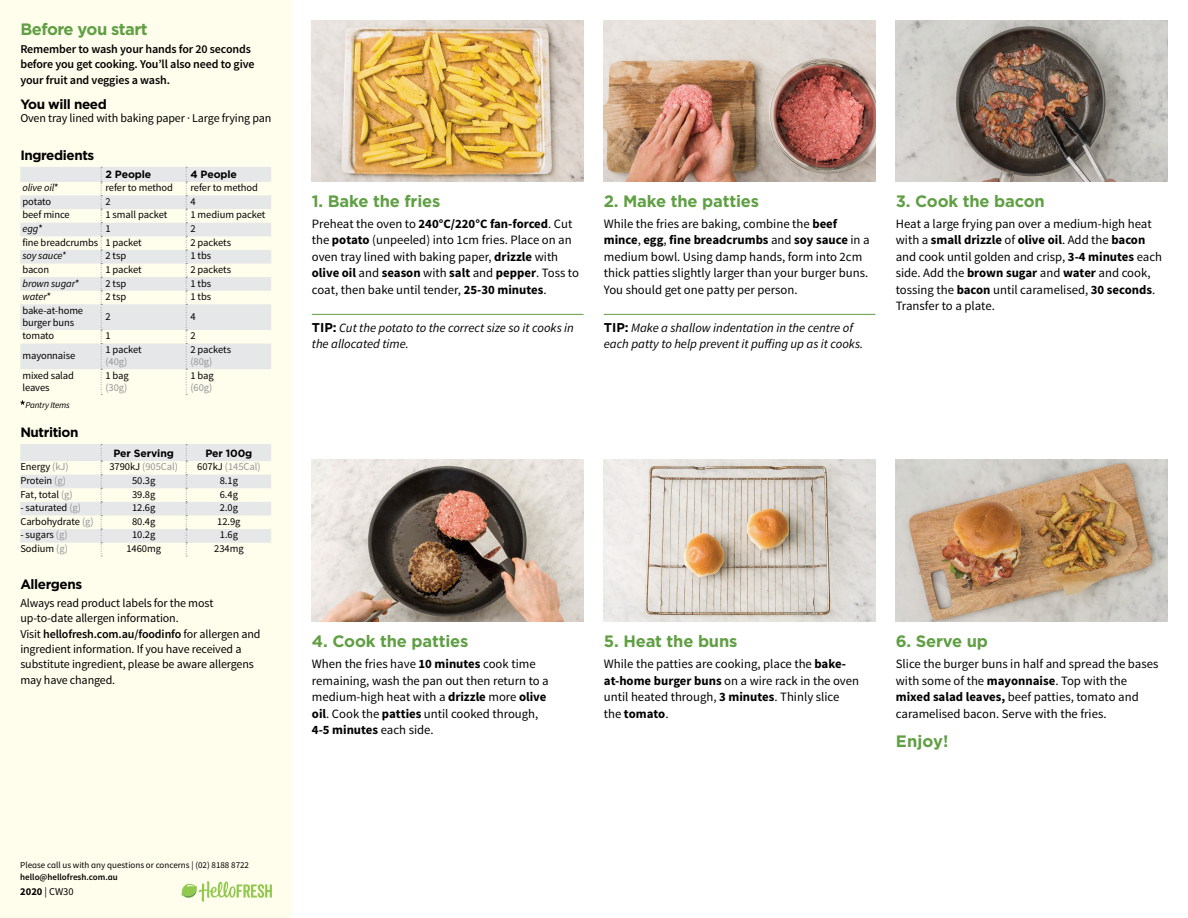
<style>
.page{position:relative;width:1188px;height:918px;background:#fff}
.page>*{position:absolute;margin:0;border:0;box-sizing:border-box;transform-origin:0 0}
.t1{font:700 16.5px "Gotham";letter-spacing:-.01em;color:#609f43}
.t2{font:700 16.5px "Gotham";letter-spacing:-.03em;color:#609f43}
.t3{font:700 13.5px "Gotham";letter-spacing:-.03em;color:#000}
.t4{font:12.75px/16.5px "Source Sans Pro";color:#000}
.t5{font:italic 12.75px/16.5px "Source Sans Pro";color:#000}
.t6{font:12px/15.3px "Source Sans Pro";letter-spacing:-.01em;color:#000}
.t7{font:600 12px/15.3px "Source Sans Pro";letter-spacing:-.01em;color:#000}
.t8{font:10.5px/12px "Source Sans Pro";letter-spacing:-.01em;color:#000}
.t9{font:10.5px "Source Sans Pro";letter-spacing:-.005em;color:#939598}
.t10{font:italic 10.5px "Source Sans Pro";letter-spacing:-.01em;color:#000}
.t11{font:700 10.5px "Gotham";letter-spacing:-.01em;color:#000}
.t12{font:9px "Source Sans Pro";color:#000}
.t13{font:600 9px "Source Sans Pro";color:#000}
.t14{font:italic 9px "Source Sans Pro";letter-spacing:-.02em;color:#000}
.s1{font-style:normal}
.s2{color:#939598}
.s3{color:#000}
.s4{font-weight:600}
.s5{font-weight:700}
.s6{font-family:"Gotham";font-weight:700;font-style:normal}
</style>
<div class="page">
<div style="left:0;top:0;width:292px;height:918px;background:#fffdec"></div>
<svg style="left:182px;top:881px;width:90px;height:21px"></svg>
<hr style="left:312px;top:314px;width:272px;height:1px;background:#609f43">
<hr style="left:604px;top:314px;width:271px;height:1px;background:#609f43">
<svg style="left:20px;top:167px;width:251px;height:202px;fill:#e6e7e8"></svg>
<svg style="left:101px;top:167px;width:1px;height:228px"></svg>
<svg style="left:186px;top:167px;width:1px;height:228px"></svg>
<svg style="left:20px;top:400px;width:5px;height:5px"></svg>
<svg style="left:20px;top:444px;width:251px;height:113px"></svg>
<img style="left:312px;top:459px;width:272px;height:162px">
<img style="left:604px;top:459px;width:272px;height:162px">
<img style="left:896px;top:459px;width:272px;height:162px">
<img style="left:312px;top:20px;width:272px;height:161px">
<img style="left:604px;top:20px;width:272px;height:161px">
<img style="left:896px;top:20px;width:272px;height:161px">
<p class="t2" style="left:20px;top:18px;width:129px">Before you start</p>
<p class="t7" style="left:20px;top:42px;width:236px">Remember to wash your hands for 20 seconds before you get cooking. You’ll also need to give your fruit and veggies a wash.</p>
<p class="t3" style="left:20px;top:95px;width:88px">You will need</p>
<p class="t6" style="left:20px;top:111px;width:252px">Oven tray lined with baking paper · Large frying pan</p>
<p class="t3" style="left:20px;top:146px;width:75px">Ingredients</p>
<p class="t11" style="left:105px;top:167px;width:47px">2 People</p>
<p class="t11" style="left:190px;top:167px;width:48px">4 People</p>
<p class="t10" style="left:22px;top:181px;width:38px">olive oil<span class="s1">*</span></p>
<p class="t8" style="left:105px;top:182px;width:69px">refer to method</p>
<p class="t8" style="left:190px;top:182px;width:69px">refer to method</p>
<p class="t8" style="left:22px;top:196px;width:30px">potato</p>
<p class="t8" style="left:105px;top:196px;width:7px">2</p>
<p class="t8" style="left:190px;top:196px;width:7px">4</p>
<p class="t8" style="left:22px;top:209px;width:49px">beef mince</p>
<p class="t8" style="left:105px;top:209px;width:63px">1 small packet</p>
<p class="t8" style="left:190px;top:209px;width:76px">1 medium packet</p>
<p class="t10" style="left:22px;top:222px;width:22px">egg<span class="s1">*</span></p>
<p class="t8" style="left:105px;top:223px;width:7px">1</p>
<p class="t8" style="left:190px;top:223px;width:7px">2</p>
<p class="t8" style="left:22px;top:236px;width:121px">fine breadcrumbs 1 packet</p>
<p class="t8" style="left:190px;top:236px;width:42px">2 packets</p>
<p class="t10" style="left:22px;top:249px;width:45px">soy sauce*</p>
<p class="t8" style="left:105px;top:250px;width:22px">2 tsp</p>
<p class="t8" style="left:190px;top:250px;width:22px">1 tbs</p>
<p class="t8" style="left:22px;top:264px;width:28px">bacon</p>
<p class="t8" style="left:105px;top:264px;width:38px">1 packet</p>
<p class="t8" style="left:190px;top:264px;width:42px">2 packets</p>
<p class="t10" style="left:22px;top:277px;width:59px">brown sugar<span class="s1">*</span></p>
<p class="t8" style="left:105px;top:277px;width:22px">2 tsp</p>
<p class="t8" style="left:190px;top:277px;width:22px">1 tbs</p>
<p class="t10" style="left:22px;top:290px;width:30px">water<span class="s1">*</span></p>
<p class="t8" style="left:105px;top:291px;width:22px">2 tsp</p>
<p class="t8" style="left:190px;top:291px;width:22px">1 tbs</p>
<p class="t8" style="left:22px;top:304px;width:62px">bake-at-home burger buns</p>
<p class="t8" style="left:105px;top:310px;width:7px">2</p>
<p class="t8" style="left:190px;top:310px;width:7px">4</p>
<p class="t8" style="left:22px;top:330px;width:33px">tomato</p>
<p class="t8" style="left:105px;top:330px;width:7px">1</p>
<p class="t8" style="left:190px;top:330px;width:7px">2</p>
<p class="t8" style="left:22px;top:350px;width:54px">mayonnaise</p>
<p class="t8" style="left:105px;top:344px;width:38px">1 packet</p>
<p class="t9" style="left:105px;top:355px;width:24px">(40g)</p>
<p class="t8" style="left:190px;top:344px;width:42px">2 packets</p>
<p class="t9" style="left:190px;top:355px;width:24px">(80g)</p>
<p class="t8" style="left:22px;top:369px;width:53px">mixed salad leaves</p>
<p class="t8" style="left:105px;top:369px;width:25px">1 bag</p>
<p class="t9" style="left:105px;top:381px;width:24px">(30g)</p>
<p class="t14" style="left:26px;top:400px;width:46px">Pantry Items</p>
<p class="t3" style="left:20px;top:423px;width:60px">Nutrition</p>
<p class="t8" style="left:190px;top:369px;width:25px">1 bag</p>
<p class="t9" style="left:190px;top:381px;width:24px">(60g)</p>
<p class="t11" style="left:113px;top:447px;width:62px">Per Serving</p>
<p class="t11" style="left:205px;top:447px;width:48px">Per 100g</p>
<p class="t8" style="left:20px;top:461px;width:50px">Energy <span class="s2">(kJ)</span></p>
<p class="t9" style="left:109px;top:460px;width:70px"><span class="s3">3790kJ</span> (905Cal)</p>
<p class="t9" style="left:197px;top:460px;width:65px"><span class="s3">607kJ</span> (145Cal)</p>
<p class="t8" style="left:20px;top:475px;width:47px">Protein <span class="s2">(g)</span></p>
<p class="t8" style="left:132px;top:475px;width:25px">50.3g</p>
<p class="t8" style="left:220px;top:475px;width:20px">8.1g</p>
<p class="t8" style="left:20px;top:488px;width:54px">Fat, total <span class="s2">(g)</span></p>
<p class="t8" style="left:132px;top:488px;width:25px">39.8g</p>
<p class="t8" style="left:220px;top:488px;width:20px">6.4g</p>
<p class="t8" style="left:20px;top:502px;width:62px">- saturated <span class="s2">(g)</span></p>
<p class="t8" style="left:132px;top:502px;width:25px">12.6g</p>
<p class="t8" style="left:220px;top:502px;width:20px">2.0g</p>
<p class="t8" style="left:20px;top:516px;width:75px">Carbohydrate <span class="s2">(g)</span></p>
<p class="t8" style="left:132px;top:516px;width:25px">80.4g</p>
<p class="t8" style="left:217px;top:516px;width:25px">12.9g</p>
<p class="t8" style="left:20px;top:529px;width:49px">- sugars <span class="s2">(g)</span></p>
<p class="t8" style="left:132px;top:529px;width:25px">10.2g</p>
<p class="t8" style="left:220px;top:529px;width:20px">1.6g</p>
<p class="t8" style="left:20px;top:543px;width:49px">Sodium <span class="s2">(g)</span></p>
<p class="t8" style="left:126px;top:543px;width:36px">1460mg</p>
<p class="t8" style="left:214px;top:543px;width:31px">234mg</p>
<p class="t3" style="left:20px;top:575px;width:63px">Allergens</p>
<p class="t6" style="left:20px;top:596px;width:242px">Always read product labels for the most up-to-date allergen information.<br>Visit <span class="s4">hellofresh.com.au/foodinfo</span> for allergen and ingredient information. If you have received a substitute ingredient, please be aware allergens may have changed.</p>
<p class="t1" style="left:312px;top:190px;width:130px">1. Bake the fries</p>
<p class="t4" style="left:312px;top:216px;width:269px">Preheat the oven to <span class="s5">240°C/220°C fan-forced</span>. Cut the <span class="s5">potato</span> (unpeeled) into 1cm fries. Place on an oven tray lined with baking paper, <span class="s5">drizzle</span> with <span class="s5">olive oil</span> and <span class="s5">season</span> with <span class="s5">salt</span> and <span class="s5">pepper</span>. Toss to coat, then bake until tender, <span class="s5">25-30 minutes</span>.</p>
<p class="t5" style="left:312px;top:319px;width:264px"><span class="s6">TIP:</span> Cut the potato to the correct size so it cooks in the allocated time.</p>
<p class="t1" style="left:604px;top:190px;width:157px">2. Make the patties</p>
<p class="t4" style="left:604px;top:216px;width:267px">While the fries are baking, combine the <span class="s5">beef mince</span>, <span class="s5">egg</span>, <span class="s5">fine breadcrumbs</span> and <span class="s5">soy sauce</span> in a medium bowl. Using damp hands, form into 2cm thick patties slightly larger than your burger buns.<br>You should get one patty per person.</p>
<p class="t5" style="left:604px;top:319px;width:261px"><span class="s6">TIP:</span> Make a shallow indentation in the centre of each patty to help prevent it puffing up as it cooks.</p>
<p class="t1" style="left:896px;top:190px;width:151px">3. Cook the bacon</p>
<p class="t4" style="left:896px;top:216px;width:268px">Heat a large frying pan over a medium-high heat with a <span class="s5">small drizzle</span> of <span class="s5">olive oil</span>. Add the <span class="s5">bacon </span>and cook until golden and crisp, <span class="s5">3-4 minutes</span> each side. Add the <span class="s5">brown sugar</span> and <span class="s5">water</span> and cook, tossing the <span class="s5">bacon</span> until caramelised, <span class="s5">30 seconds</span>.<br>Transfer to a plate.</p>
<p class="t1" style="left:312px;top:631px;width:158px">4. Cook the patties</p>
<p class="t4" style="left:312px;top:656px;width:238px">When the fries have <span class="s5">10 minutes</span> cook time remaining, wash the pan out then return to a medium-high heat with a <span class="s5">drizzle</span> more <span class="s5">olive oil</span>. Cook the <span class="s5">patties</span> until cooked through, <span class="s5">4-5 minutes</span> each side.</p>
<p class="t1" style="left:604px;top:631px;width:135px">5. Heat the buns</p>
<p class="t4" style="left:604px;top:656px;width:257px">While the patties are cooking, place the <span class="s5">bake&shy;at-home burger buns</span> on a wire rack in the oven until heated through, <span class="s5">3 minutes</span>. Thinly slice the <span class="s5">tomato</span>.</p>
<p class="t1" style="left:896px;top:631px;width:94px">6. Serve up</p>
<p class="t4" style="left:896px;top:656px;width:264px">Slice the burger buns in half and spread the bases with some of the <span class="s5">mayonnaise</span>. Top with the <span class="s5">mixed salad leaves,</span> beef patties, tomato and caramelised bacon. Serve with the fries.</p>
<p class="t1" style="left:896px;top:730px;width:54px">Enjoy!</p>
<p class="t12" style="left:20px;top:859px;width:230px">Please call us with any questions or concerns | (02) 8188 8722</p>
<p class="t13" style="left:20px;top:871px;width:99px">hello@hellofresh.com.au</p>
<p class="t8" style="left:20px;top:885px;width:55px"><span class="s5">2020</span> | CW30</p>
</div>
